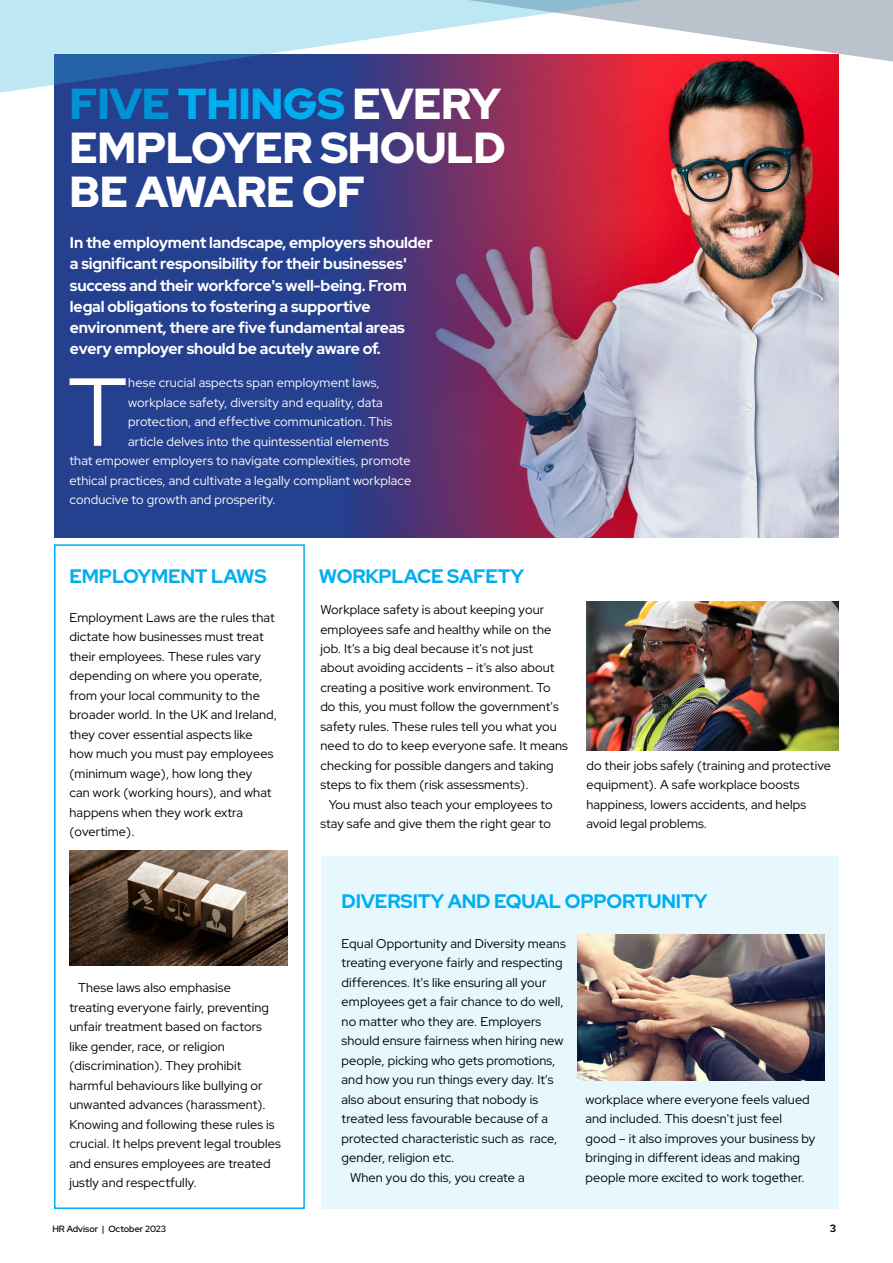
<style>
.page{position:relative;width:893px;height:1263px;background:#fff}
.page>*{position:absolute;margin:0;border:0;box-sizing:border-box;transform-origin:0 0}
.t1{font:96.3px "Red Hat Display";color:#fff}
.t2{font:900 43.35px/44px "Red Hat Display";letter-spacing:-.01em;color:#fff;text-align:justify}
.t3{font:700 19.5px "Red Hat Display";letter-spacing:-.01em;color:#00aeef}
.t4{font:700 15.6px/21.3px "Red Hat Display";letter-spacing:-.01em;color:#fff}
.t5{font:12.75px/19.5px "Red Hat Display";letter-spacing:.01em;color:#000}
.t6{font:12.75px "Red Hat Display";letter-spacing:.01em;color:#fff}
.t7{font:700 10.5px "Red Hat Display";color:#000}
.t8{font:500 9px "Red Hat Display";color:#000}
.s1{color:#0092d2}
.s2{color:#00aeef}
</style>
<div class="page">
<div style="left:54px;top:54px;width:785px;height:483px;background:#25408f"></div>
<img style="left:644px;top:94px;width:195px;height:443px">
<svg style="left:359px;top:94px;width:285px;height:443px;background:#844975"></svg>
<svg style="left:0;top:0;width:893px;height:94px"></svg>
<div style="left:54px;top:544px;width:251px;height:665px;border:2px solid #00aeef"></div>
<img style="left:70px;top:850px;width:217px;height:115px">
<img style="left:587px;top:601px;width:252px;height:149px">
<div style="left:322px;top:856px;width:517px;height:353px;background:#e6f7fd"></div>
<img style="left:578px;top:935px;width:247px;height:146px">
<h2 class="t2" style="left:70px;top:81px;width:438px"><span class="s1">FIVE</span> <span class="s2">THINGS</span> EVERY EMPLOYER SHOULD BE AWARE OF</h2>
<p class="t4" style="left:70px;top:231px;width:364px">In the employment landscape, employers shoulder a significant responsibility for their businesses' success and their workforce's well-being. From legal obligations to fostering a supportive environment, there are five fundamental areas every employer should be acutely aware of.</p>
<h1 class="t1" style="left:68px;top:349px;width:61px">T</h1>
<p class="t6" style="left:128px;top:374px;width:253px">hese crucial aspects span employment laws,</p>
<p class="t6" style="left:128px;top:394px;width:256px">workplace safety, diversity and equality, data</p>
<p class="t6" style="left:128px;top:413px;width:265px">protection, and effective communication. This</p>
<p class="t6" style="left:128px;top:433px;width:262px">article delves into the quintessential elements</p>
<p class="t6" style="left:70px;top:452px;width:343px">that empower employers to navigate complexities, promote</p>
<p class="t6" style="left:70px;top:472px;width:343px">ethical practices, and cultivate a legally compliant workplace</p>
<p class="t6" style="left:70px;top:491px;width:208px">conducive to growth and prosperity.</p>
<h3 class="t3" style="left:70px;top:563px;width:199px">EMPLOYMENT LAWS</h3>
<p class="t5" style="left:70px;top:607px;width:209px">Employment Laws are the rules that dictate how businesses must treat their employees. These rules vary depending on where you operate, from your local community to the broader world. In the UK and Ireland, they cover essential aspects like how much you must pay employees (minimum wage), how long they<br>can work (working hours), and what happens when they work extra (overtime).</p>
<h3 class="t3" style="left:319px;top:563px;width:207px">WORKPLACE SAFETY</h3>
<p class="t5" style="left:320px;top:599px;width:249px">Workplace safety is about keeping your employees safe and healthy while on the job. It's a big deal because it's not just about avoiding accidents – it's also about creating a positive work environment. To do this, you must follow the government's safety rules. These rules tell you what you need to do to keep everyone safe. It means checking for possible dangers and taking steps to fix them (risk assessments).</p>
<p class="t5" style="left:320px;top:794px;width:234px;text-align:right">You must also teach your employees to stay safe and give them the right gear to</p>
<p class="t5" style="left:586px;top:755px;width:246px">do their jobs safely (training and protective equipment). A safe workplace boosts happiness, lowers accidents, and helps avoid legal problems.</p>
<p class="t5" style="left:70px;top:977px;width:213px;text-indent:9px">These laws also emphasise<br>treating everyone fairly, preventing unfair treatment based on factors like gender, race, or religion (discrimination). They prohibit harmful behaviours like bullying or unwanted advances (harassment).<br>Knowing and following these rules is crucial. It helps prevent legal troubles and ensures employees are treated justly and respectfully.</p>
<h3 class="t3" style="left:342px;top:889px;width:367px">DIVERSITY AND EQUAL OPPORTUNITY</h3>
<p class="t5" style="left:342px;top:933px;width:226px">Equal Opportunity and Diversity means</p>
<p class="t5" style="left:342px;top:953px;width:222px">treating everyone fairly and respecting</p>
<p class="t5" style="left:342px;top:972px;width:206px">differences. It's like ensuring all your</p>
<p class="t5" style="left:342px;top:992px;width:223px">employees get a fair chance to do well,</p>
<p class="t5" style="left:342px;top:1011px;width:201px">no matter who they are. Employers</p>
<p class="t5" style="left:342px;top:1031px;width:223px">should ensure fairness when hiring new</p>
<p class="t5" style="left:342px;top:1050px;width:215px">people, picking who gets promotions,</p>
<p class="t5" style="left:342px;top:1070px;width:213px">and how you run things every day. It's</p>
<p class="t5" style="left:342px;top:1089px;width:198px">also about ensuring that nobody is</p>
<p class="t5" style="left:342px;top:1109px;width:208px">treated less favourable because of a</p>
<p class="t5" style="left:342px;top:1128px;width:217px">protected characteristic such as race,</p>
<p class="t5" style="left:342px;top:1148px;width:114px">gender, religion etc.</p>
<p class="t5" style="left:350px;top:1167px;width:176px">When you do this, you create a</p>
<p class="t5" style="left:585px;top:1089px;width:231px">workplace where everyone feels valued and included. This doesn't just feel good – it also improves your business by bringing in different ideas and making people more excited to work together.</p>
<p class="t8" style="left:52px;top:1223px;width:115px">HR Advisor | October 2023</p>
<p class="t7" style="left:830px;top:1222px;width:8px">3</p>
</div>
